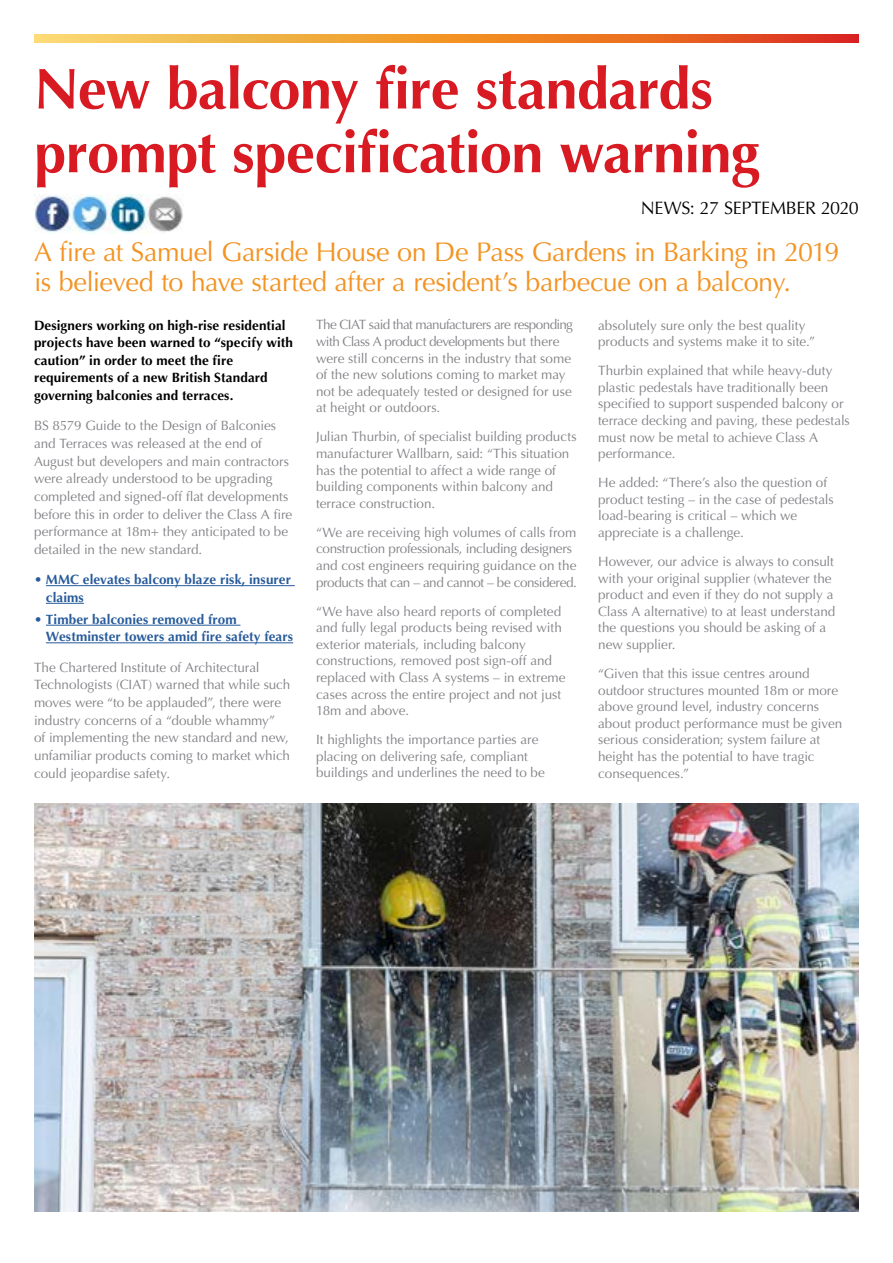
<style>
.page{position:relative;width:893px;height:1263px;background:#fff}
.page>*{position:absolute;margin:0;border:0;box-sizing:border-box;transform-origin:0 0}
.t1{font:700 57.75px/63.8px "Optima";letter-spacing:-.01em;color:#d81a22}
.t2{font:27px/30px "Optima";letter-spacing:-.02em;color:#f39322}
.t3{font:18px "Optima";letter-spacing:-.02em;color:#000}
.t4{font:13.5px/16.5px "Optima";letter-spacing:-.005em;color:#818286}
.t5{font:700 13.5px/17.7px "Optima";letter-spacing:.005em;color:#000}
.t6{font:700 13.5px/17.7px "Optima";letter-spacing:.005em;color:#275b9b}
</style>
<div class="page">
<hr style="left:46px;top:585px;width:249px;height:1px;background:#275b9b">
<hr style="left:46px;top:603px;width:38px;height:1px;background:#275b9b">
<hr style="left:46px;top:625px;width:194px;height:1px;background:#275b9b">
<hr style="left:46px;top:642px;width:247px;height:1px;background:#275b9b">
<svg style="left:34px;top:34px;width:825px;height:9px;background:#ed8d36"></svg>
<img style="left:34px;top:194px;width:149px;height:39px">
<img style="left:34px;top:804px;width:825px;height:408px">
<h1 class="t1" style="left:34px;top:58px;width:727px">New balcony fire standards prompt specification warning</h1>
<h3 class="t3" style="left:641px;top:198px;width:219px">NEWS: 27 SEPTEMBER 2020</h3>
<h2 class="t2" style="left:34px;top:237px;width:807px">A fire at Samuel Garside House on De Pass Gardens in Barking in 2019 is believed to have started after a resident’s barbecue on a balcony.</h2>
<p class="t5" style="left:34px;top:316px;width:261px">Designers working on high-rise residential projects have been warned to “specify with caution” in order to meet the fire requirements of a new British Standard governing balconies and terraces.</p>
<p class="t4" style="left:34px;top:417px;width:260px;line-height:17.7px">BS 8579 Guide to the Design of Balconies and Terraces was released at the end of August but developers and main contractors were already understood to be upgrading completed and signed-off flat developments before this in order to deliver the Class A fire performance at 18m+ they anticipated to be detailed in the new standard.</p>
<p class="t6" style="left:46px;top:571px;width:247px;text-indent:-12px">• MMC elevates balcony blaze risk, insurer claims</p>
<p class="t6" style="left:46px;top:610px;width:249px;text-indent:-12px">• Timber balconies removed from<br>Westminster towers amid fire safety fears</p>
<p class="t4" style="left:34px;top:659px;width:258px;line-height:17.7px">The Chartered Institute of Architectural Technologists (CIAT) warned that while such moves were “to be applauded”, there were industry concerns of a “double whammy”<br>of implementing the new standard and new, unfamiliar products coming to market which could jeopardise safety.</p>
<p class="t4" style="left:316px;top:317px;width:258px">The CIAT said that manufacturers are responding with Class A product developments but there were still concerns in the industry that some of the new solutions coming to market may not be adequately tested or designed for use at height or outdoors.</p>
<p class="t4" style="left:316px;top:429px;width:262px">Julian Thurbin, of specialist building products manufacturer Wallbarn, said: “This situation has the potential to affect a wide range of building components within balcony and terrace construction.</p>
<p class="t4" style="left:316px;top:524px;width:262px">“We are receiving high volumes of calls from construction professionals, including designers and cost engineers requiring guidance on the products that can – and cannot – be considered.</p>
<p class="t4" style="left:316px;top:603px;width:251px">“We have also heard reports of completed and fully legal products being revised with exterior materials, including balcony constructions, removed post sign-off and replaced with Class A systems – in extreme cases across the entire project and not just 18m and above.</p>
<p class="t4" style="left:316px;top:732px;width:230px">It highlights the importance parties are placing on delivering safe, compliant buildings and underlines the need to be</p>
<p class="t4" style="left:598px;top:317px;width:219px">absolutely sure only the best quality products and systems make it to site.”</p>
<p class="t4" style="left:598px;top:363px;width:253px">Thurbin explained that while heavy-duty plastic pedestals have traditionally been specified to support suspended balcony or terrace decking and paving, these pedestals must now be metal to achieve Class A performance.</p>
<p class="t4" style="left:598px;top:475px;width:237px">He added: “There’s also the question of product testing – in the case of pedestals load-bearing is critical – which we appreciate is a challenge.</p>
<p class="t4" style="left:598px;top:554px;width:239px">However, our advice is always to consult with your original supplier (whatever the product and even if they do not supply a Class A alternative) to at least understand the questions you should be asking of a new supplier.</p>
<p class="t4" style="left:598px;top:666px;width:246px">“Given that this issue centres around outdoor structures mounted 18m or more above ground level, industry concerns about product performance must be given serious consideration; system failure at height has the potential to have tragic consequences.”</p>
</div>
